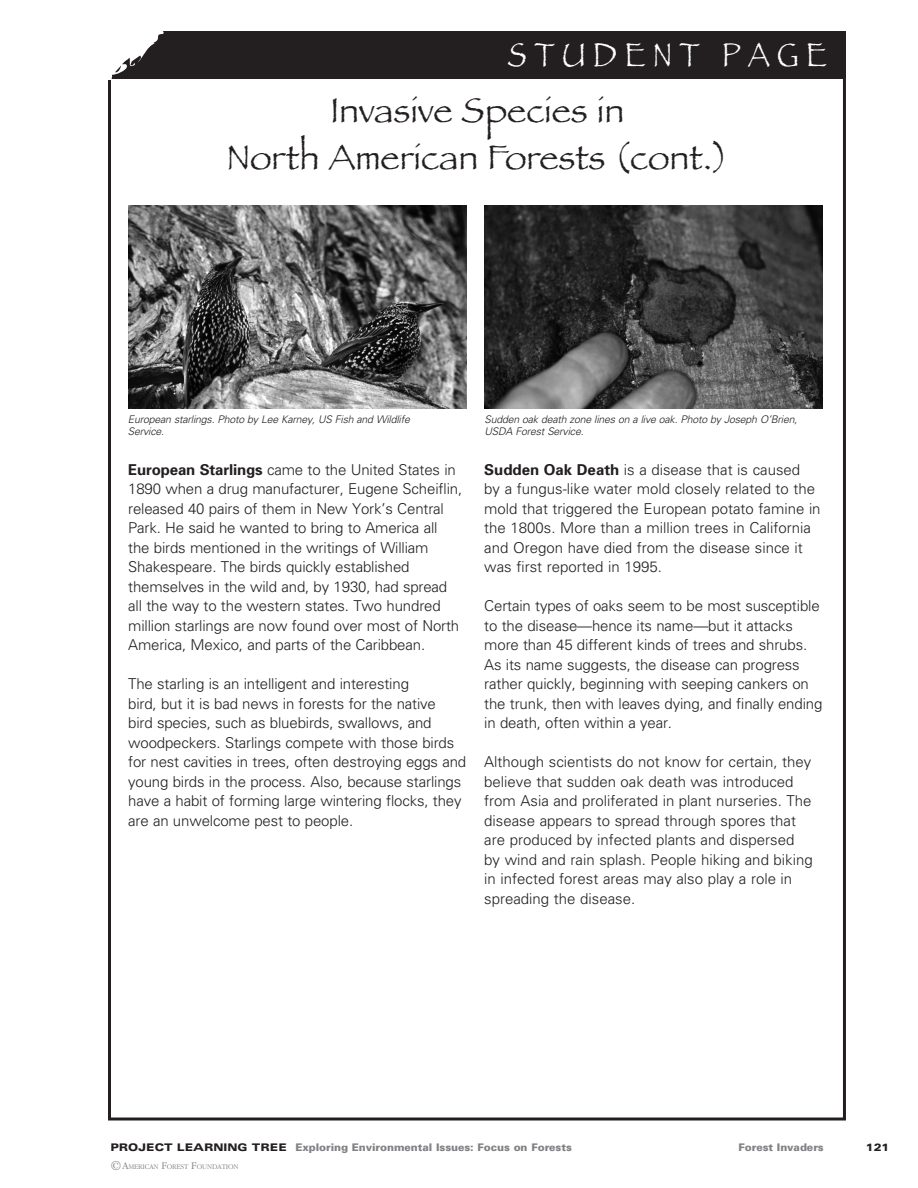
<style>
.page{position:relative;width:918px;height:1188px;background:#fff}
.page>*{position:absolute;margin:0;border:0;box-sizing:border-box;transform-origin:0 0}
.t1{font:36px/46.5px "Papyrus";color:#231f20;text-align:center}
.t2{font:34.5px "Papyrus";letter-spacing:.25em;color:#fff;scale:.85 1}
.t3{font:300 15px/19.5px "Univers";letter-spacing:-.01em;color:#231f20}
.Endnotes_Text{font:italic 300 10.5px/12.6px "Univers";letter-spacing:-.015em;color:#231f20}
.t4{font:900 10.5px "Univers";letter-spacing:-.005em;color:#808285}
.t5{font:900 expanded 10.5px "Univers";color:#231f20}
.t6{font:300 7.35px "Garamond IT Cby BT";letter-spacing:-.005em;color:#808285}
.s1{font-weight:700}
.s2{font-stretch:expanded;color:#231f20}
.s3{font-size:13.5px}
.s4{font-size:10.5px}
</style>
<div class="page">
<div style="left:6px;top:31px;width:840px;height:46px;background:#231f20"></div>
<svg style="left:6px;top:31px;width:188px;height:144px"></svg>
<img style="left:128px;top:205px;width:338px;height:203px">
<img style="left:484px;top:205px;width:338px;height:203px">
<h2 class="t2" style="left:508px;top:34px;width:377px">STUDENT PAGE</h2>
<p class="t1" style="left:227px;top:87px;width:503px">Invasive Species in<br>North American Forests (cont.)</p>
<p class="Endnotes_Text" style="left:128px;top:412px;width:284px">European starlings. Photo by Lee Karney, US Fish and Wildlife<br>Service.</p>
<p class="Endnotes_Text" style="left:484px;top:412px;width:314px">Sudden oak death zone lines on a live oak. Photo by Joseph O’Brien,<br>USDA Forest Service.</p>
<p class="t3" style="left:128px;top:459px;width:336px"><span class="s1">European Starlings</span> came to the United States in 1890 when a drug manufacturer, Eugene Scheiflin, released 40 pairs of them in New York’s Central Park. He said he wanted to bring to America all the birds mentioned in the writings of William Shakespeare. The birds quickly established themselves in the wild and, by 1930, had spread all the way to the western states. Two hundred million starlings are now found over most of North America, Mexico, and parts of the Caribbean.</p>
<p class="t3" style="left:128px;top:674px;width:340px">The starling is an intelligent and interesting<br>bird, but it is bad news in forests for the native<br>bird species, such as bluebirds, swallows, and woodpeckers. Starlings compete with those birds for nest cavities in trees, often destroying eggs and young birds in the process. Also, because starlings have a habit of forming large wintering flocks, they are an unwelcome pest to people.</p>
<p class="t3" style="left:484px;top:459px;width:338px"><span class="s1">Sudden Oak Death</span> is a disease that is caused<br>by a fungus-like water mold closely related to the mold that triggered the European potato famine in the 1800s. More than a million trees in California and Oregon have died from the disease since it was first reported in 1995.</p>
<p class="t3" style="left:484px;top:596px;width:340px">Certain types of oaks seem to be most susceptible to the disease—hence its name—but it attacks more than 45 different kinds of trees and shrubs.<br>As its name suggests, the disease can progress rather quickly, beginning with seeping cankers on the trunk, then with leaves dying, and finally ending in death, often within a year.</p>
<p class="t3" style="left:484px;top:752px;width:330px">Although scientists do not know for certain, they believe that sudden oak death was introduced from Asia and proliferated in plant nurseries. The disease appears to spread through spores that are produced by infected plants and dispersed by wind and rain splash. People hiking and biking in infected forest areas may also play a role in spreading the disease.</p>
<p class="t4" style="left:110px;top:1140px;width:463px"><span class="s2">PROJECT LEARNING TREE</span> Exploring Environmental Issues: Focus on Forests</p>
<p class="t4" style="left:738px;top:1140px;width:87px">Forest Invaders</p>
<p class="t5" style="left:866px;top:1141px;width:25px">121</p>
<p class="t6" style="left:110px;top:1162px;width:130px"><span class="s3">©</span><span class="s4">A</span>MERICAN <span class="s4">F</span>OREST <span class="s4">F</span>OUNDATION</p>
</div>
